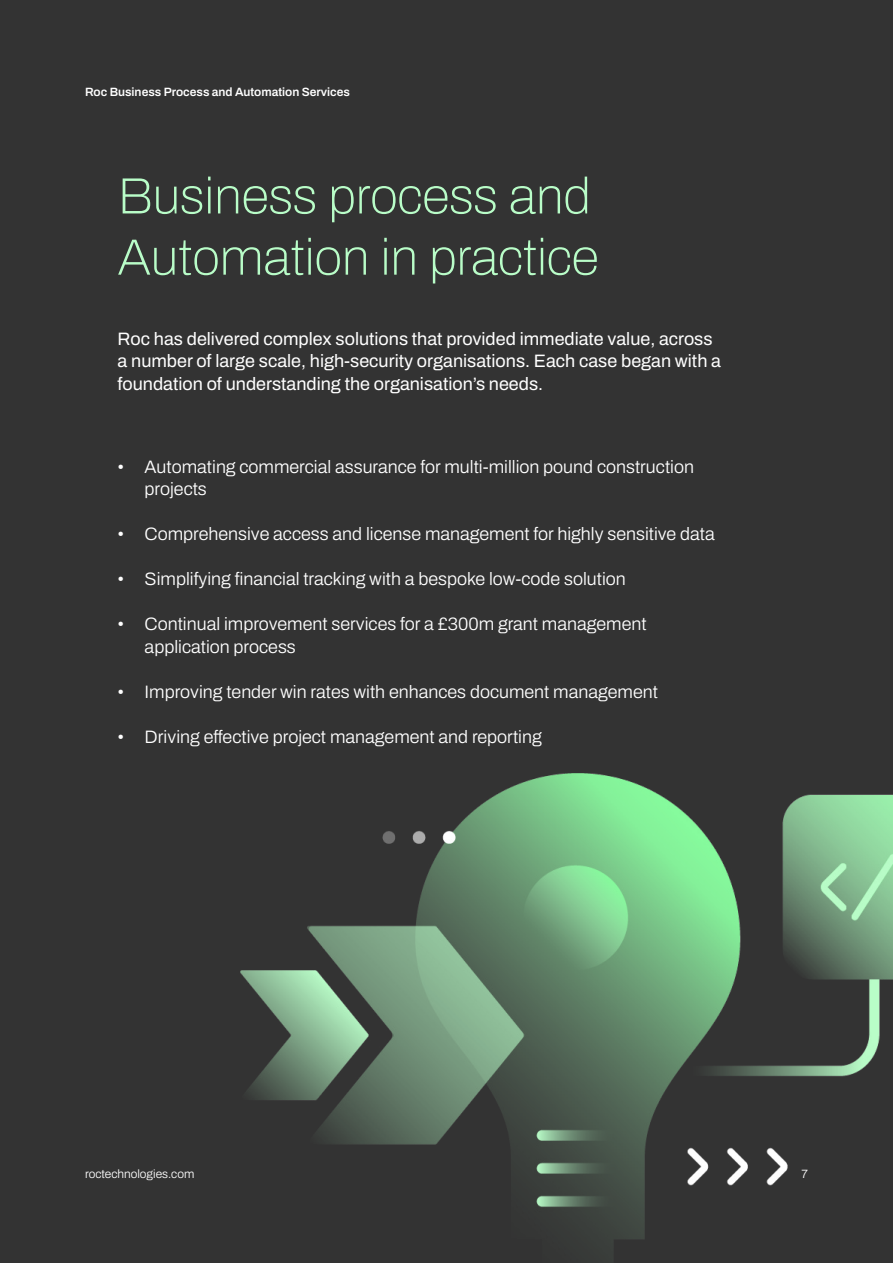
<style>
.page{position:relative;width:893px;height:1263px;background:#333}
.page>*{position:absolute;margin:0;border:0;box-sizing:border-box;transform-origin:0 0}
.t1{font:100 51px/61.2px "Archivo";color:#b9fdc8}
.t2{font:300 18px/22.5px "Archivo";color:#fff}
.t3{font:18px/22.5px "Archivo";color:#fff}
.t4{font:600 12px "Archivo";color:#fff}
.t5{font:300 12px "Archivo";color:#fff}
</style>
<div class="page">
<img style="left:241px;top:774px;width:652px;height:488px">
<p class="t4" style="left:85px;top:82px;width:266px">Roc Business Process and Automation Services</p>
<p class="t1" style="left:118px;top:165px;width:483px">Business process and<br>Automation in practice</p>
<p class="t3" style="left:118px;top:327px;width:605px">Roc has delivered complex solutions that provided immediate value, across a number of large scale, high-security organisations. Each case began with a foundation of understanding the organisation’s needs.</p>
<p class="t2" style="left:145px;top:455px;width:551px;text-indent:-27px">• Automating commercial assurance for multi-million pound construction projects</p>
<p class="t2" style="left:118px;top:523px;width:599px">• Comprehensive access and license management for highly sensitive data</p>
<p class="t2" style="left:118px;top:568px;width:510px">• Simplifying financial tracking with a bespoke low-code solution</p>
<p class="t2" style="left:145px;top:613px;width:503px;text-indent:-27px">• Continual improvement services for a £300m grant management application process</p>
<p class="t2" style="left:118px;top:680px;width:542px">• Improving tender win rates with enhances document management</p>
<p class="t2" style="left:118px;top:725px;width:426px">• Driving effective project management and reporting</p>
<p class="t5" style="left:85px;top:1165px;width:111px">roctechnologies.com</p>
<p class="t5" style="left:801px;top:1165px;width:8px">7</p>
</div>
